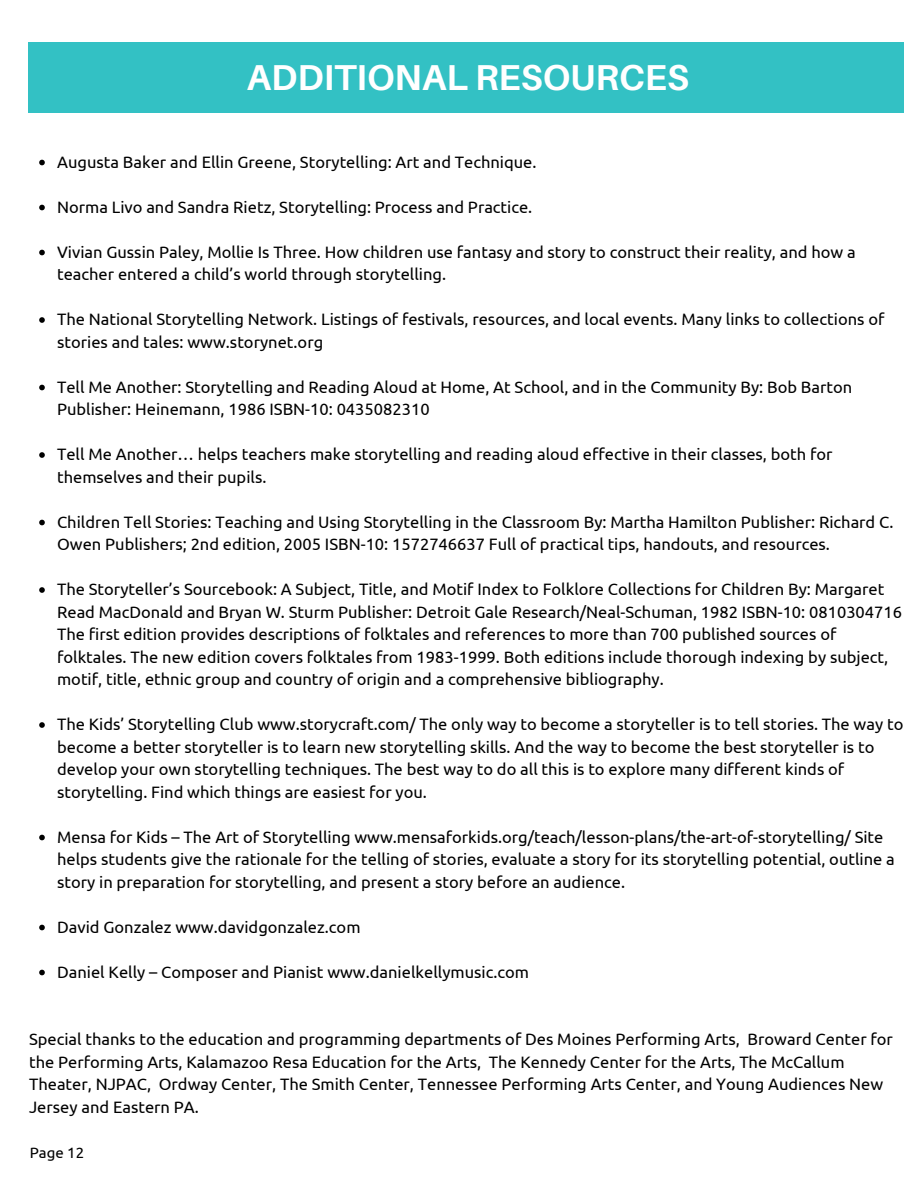
<style>
.page{position:relative;width:918px;height:1188px;background:#fff}
.page>*{position:absolute;margin:0;border:0;box-sizing:border-box;transform-origin:0 0}
.t1{font:700 36px "Aileron";color:#fff}
.t2{font:16.5px/22.5px "Ubuntu";color:#000}
.t3{font:15px "Ubuntu";color:#000}
</style>
<div class="page">
<div style="left:29px;top:42px;width:875px;height:71px;background:#33c1c4"></div>
<svg style="left:39px;top:160px;width:6px;height:5px"></svg>
<svg style="left:39px;top:205px;width:6px;height:5px"></svg>
<svg style="left:39px;top:250px;width:6px;height:5px"></svg>
<svg style="left:39px;top:317px;width:6px;height:6px"></svg>
<svg style="left:39px;top:385px;width:6px;height:5px"></svg>
<svg style="left:39px;top:452px;width:6px;height:6px"></svg>
<svg style="left:39px;top:520px;width:6px;height:5px"></svg>
<svg style="left:39px;top:587px;width:6px;height:6px"></svg>
<svg style="left:39px;top:722px;width:6px;height:6px"></svg>
<svg style="left:39px;top:835px;width:6px;height:5px"></svg>
<svg style="left:39px;top:925px;width:6px;height:5px"></svg>
<svg style="left:39px;top:970px;width:6px;height:5px"></svg>
<h1 class="t1" style="left:247px;top:57px;width:444px">ADDITIONAL RESOURCES</h1>
<p class="t2" style="left:57px;top:150px;width:481px">Augusta Baker and Ellin Greene, Storytelling: Art and Technique.</p>
<p class="t2" style="left:57px;top:195px;width:477px">Norma Livo and Sandra Rietz, Storytelling: Process and Practice.</p>
<p class="t2" style="left:57px;top:240px;width:800px">Vivian Gussin Paley, Mollie Is Three. How children use fantasy and story to construct their reality, and how a teacher entered a child’s world through storytelling.</p>
<p class="t2" style="left:57px;top:307px;width:829px">The National Storytelling Network. Listings of festivals, resources, and local events. Many links to collections of stories and tales: www.storynet.org</p>
<p class="t2" style="left:57px;top:375px;width:797px">Tell Me Another: Storytelling and Reading Aloud at Home, At School, and in the Community By: Bob Barton<br>Publisher: Heinemann, 1986 ISBN-10: 0435082310</p>
<p class="t2" style="left:57px;top:442px;width:777px">Tell Me Another… helps teachers make storytelling and reading aloud effective in their classes, both for themselves and their pupils.</p>
<p class="t2" style="left:57px;top:510px;width:838px">Children Tell Stories: Teaching and Using Storytelling in the Classroom By: Martha Hamilton Publisher: Richard C.<br>Owen Publishers; 2nd edition, 2005 ISBN-10: 1572746637 Full of practical tips, handouts, and resources.</p>
<p class="t2" style="left:57px;top:577px;width:847px">The Storyteller’s Sourcebook: A Subject, Title, and Motif Index to Folklore Collections for Children By: Margaret Read MacDonald and Bryan W. Sturm Publisher: Detroit Gale Research/Neal-Schuman, 1982 ISBN-10: 0810304716<br>The first edition provides descriptions of folktales and references to more than 700 published sources of folktales. The new edition covers folktales from 1983-1999. Both editions include thorough indexing by subject, motif, title, ethnic group and country of origin and a comprehensive bibliography.</p>
<p class="t2" style="left:57px;top:712px;width:848px">The Kids’ Storytelling Club www.storycraft.com/ The only way to become a storyteller is to tell stories. The way to become a better storyteller is to learn new storytelling skills. And the way to become the best storyteller is to develop your own storytelling techniques. The best way to do all this is to explore many different kinds of storytelling. Find which things are easiest for you.</p>
<p class="t2" style="left:57px;top:825px;width:839px">Mensa for Kids – The Art of Storytelling www.mensaforkids.org/teach/lesson-plans/the-art-of-storytelling/ Site helps students give the rationale for the telling of stories, evaluate a story for its storytelling potential, outline a story in preparation for storytelling, and present a story before an audience.</p>
<p class="t2" style="left:57px;top:915px;width:305px">David Gonzalez www.davidgonzalez.com</p>
<p class="t2" style="left:57px;top:960px;width:473px">Daniel Kelly – Composer and Pianist www.danielkellymusic.com</p>
<p class="t2" style="left:29px;top:1027px;width:865px">Special thanks to the education and programming departments of Des Moines Performing Arts, Broward Center for the Performing Arts, Kalamazoo Resa Education for the Arts, The Kennedy Center for the Arts, The McCallum Theater, NJPAC, Ordway Center, The Smith Center, Tennessee Performing Arts Center, and Young Audiences New Jersey and Eastern PA.</p>
<p class="t3" style="left:30px;top:1143px;width:56px">Page 12</p>
</div>
